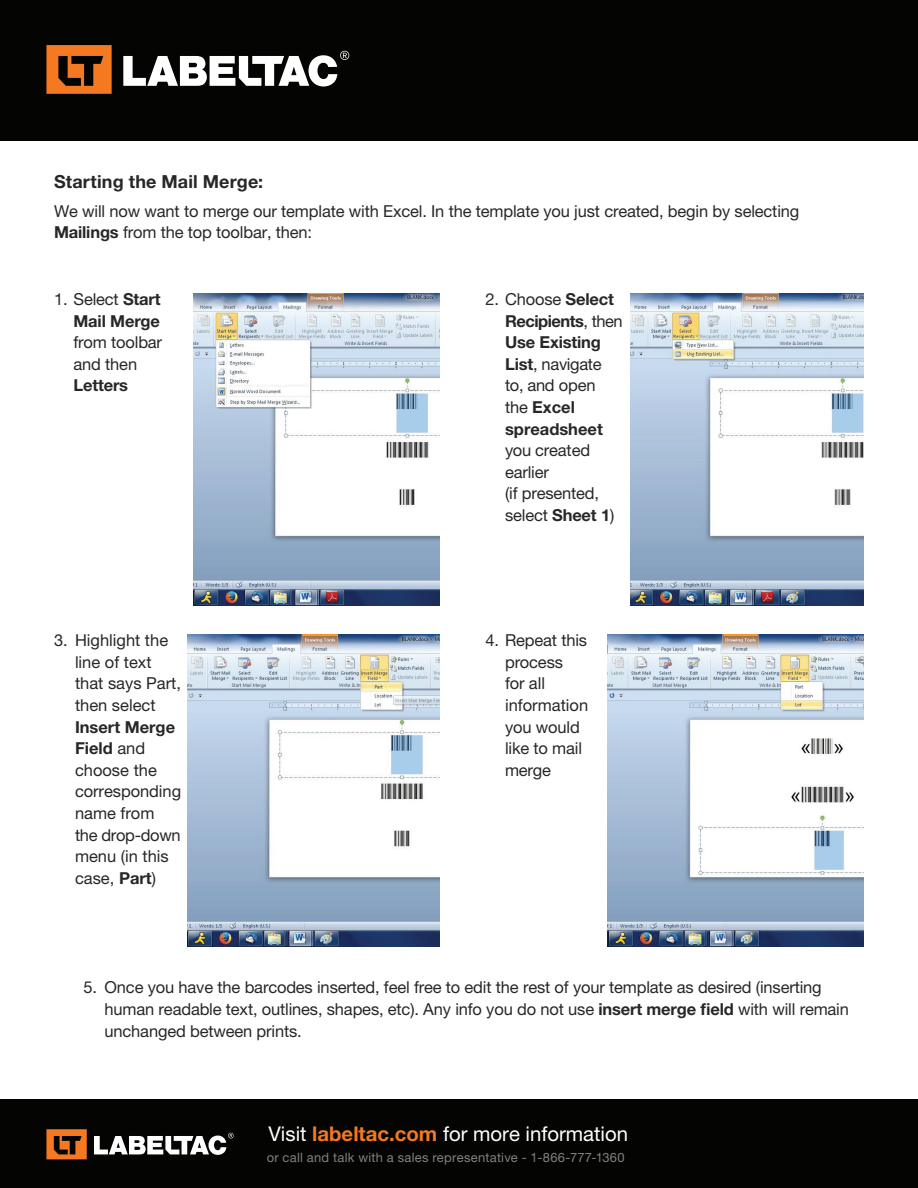
<style>
.page{position:relative;width:918px;height:1188px;background:#fff}
.page>*{position:absolute;margin:0;border:0;box-sizing:border-box;transform-origin:0 0}
.t1{font:20.4px "Helvetica Neue LT Pro";color:#fff}
.t2{font:700 18px "Helvetica Neue LT Pro";letter-spacing:.01em;color:#272727}
.t3{font:16.5px/21.6px "Helvetica Neue LT Pro";letter-spacing:-.01em;color:#272727}
.t4{font:700 16.5px/21.6px "Helvetica Neue LT Pro";letter-spacing:-.01em;color:#272727}
.t5{font:12.9px "Helvetica Neue LT Pro";letter-spacing:.02em;color:#808180}
.s1{font-weight:700}
.s2{font-weight:400}
.s3{font-weight:700;color:#f47921}
</style>
<div class="page">
<div style="left:0;top:0;width:918px;height:141px;background:#040503"></div>
<div style="left:0;top:1100px;width:918px;height:88px;background:#040503"></div>
<svg style="left:46px;top:1129px;width:41px;height:30px"></svg>
<svg style="left:94px;top:1133px;width:140px;height:22px"></svg>
<svg style="left:46px;top:45px;width:66px;height:49px"></svg>
<svg style="left:123px;top:51px;width:226px;height:36px"></svg>
<img style="left:193px;top:293px;width:247px;height:312px">
<img style="left:630px;top:293px;width:234px;height:312px">
<img style="left:188px;top:634px;width:252px;height:312px">
<img style="left:608px;top:634px;width:256px;height:312px">
<p class="t2" style="left:54px;top:171px;width:211px">Starting the Mail Merge:</p>
<p class="t3" style="left:54px;top:200px;width:747px">We will now want to merge our template with Excel. In the template you just created, begin by selecting<br><span class="s1">Mailings</span> from the top toolbar, then:</p>
<p class="t4" style="left:54px;top:288px;width:108px;text-align:right"><span class="s2">1. Select</span> Start<br>Mail Merge</p>
<p class="t3" style="left:74px;top:331px;width:90px">from toolbar and then</p>
<p class="t4" style="left:74px;top:374px;width:56px">Letters</p>
<p class="t3" style="left:75px;top:629px;width:108px;text-indent:-21px">3. Highlight the line of text that says Part, then select</p>
<p class="t3" style="left:75px;top:716px;width:108px"><span class="s1">Insert Merge<br>Field</span> and choose the corresponding name from the drop-down menu (in this case, <span class="s1">Part</span>)</p>
<p class="t4" style="left:505px;top:288px;width:119px;text-indent:-19px"><span class="s2">2. Choose</span> Select<br>Recipients<span class="s2">, then<br></span>Use Existing<br>List<span class="s2">, navigate to, and open the</span> Excel spreadsheet</p>
<p class="t3" style="left:505px;top:439px;width:111px">you created earlier<br>(if presented, select <span class="s1">Sheet 1</span>)</p>
<p class="t3" style="left:505px;top:629px;width:85px;text-indent:-19px">4. Repeat this process<br>for all information you would like to mail merge</p>
<p class="t3" style="left:105px;top:977px;width:746px;text-indent:-21px">5. Once you have the barcodes inserted, feel free to edit the rest of your template as desired (inserting human readable text, outlines, shapes, etc). Any info you do not use <span class="s1">insert merge field</span> with will remain unchanged between prints.</p>
<p class="t1" style="left:269px;top:1121px;width:361px">Visit <span class="s3">labeltac.com</span> for more information</p>
<p class="t5" style="left:267px;top:1150px;width:359px">or call and talk with a sales representative - 1-866-777-1360</p>
</div>
